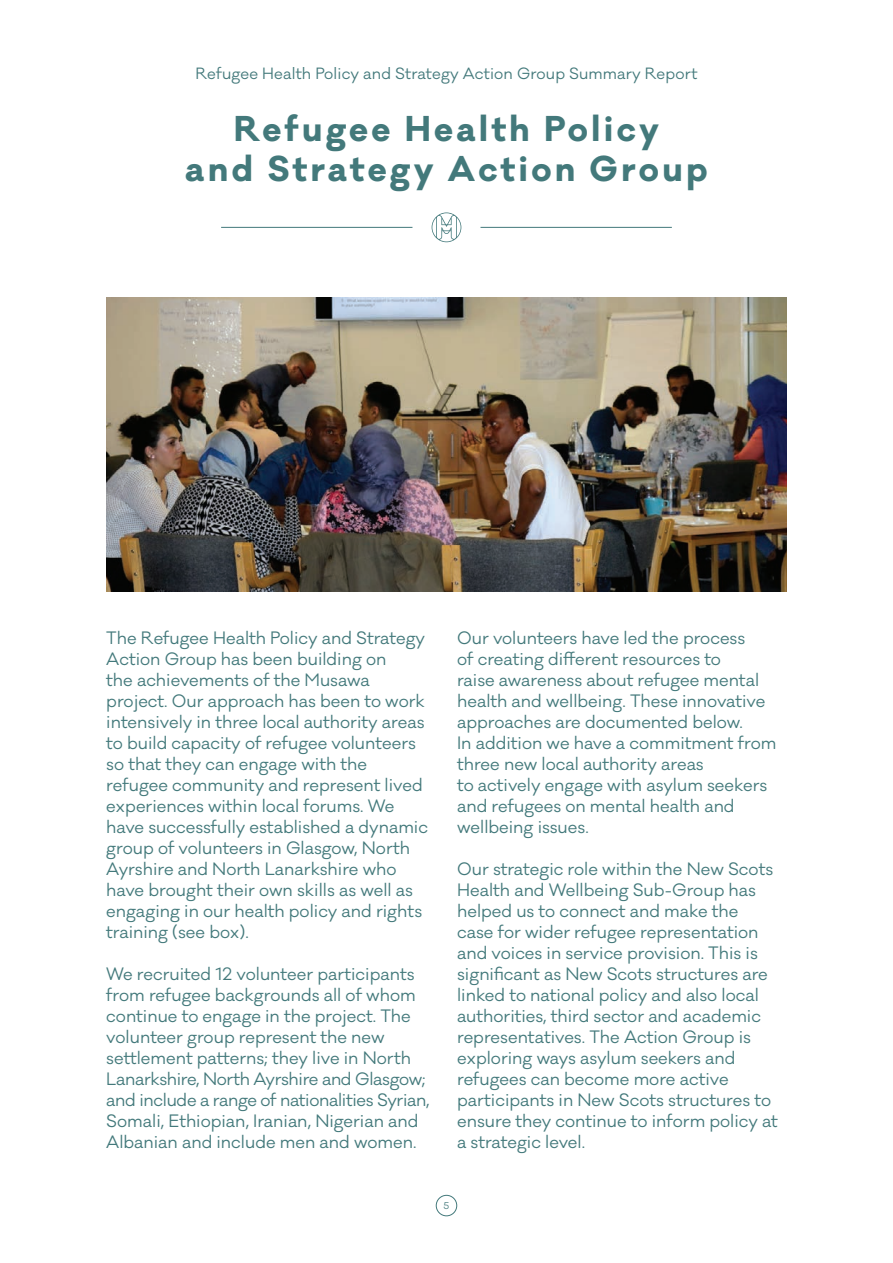
<style>
.page{position:relative;width:893px;height:1263px;background:#fff}
.page>*{position:absolute;margin:0;border:0;box-sizing:border-box;transform-origin:0 0}
.t1{font:700 33px/40.5px "Galano Classic";letter-spacing:.1em;color:#43797b;text-align:center}
.t2{font:16.5px/21px "Galano Classic";color:#43797b}
.t3{font:15px "Galano Classic";letter-spacing:.01em;color:#43797b}
.t4{font:9px "Galano Classic";color:#43797b}
</style>
<div class="page">
<div style="left:436px;top:1195px;width:21px;height:21px;border:1px solid #43797b;border-radius:50%"></div>
<hr style="left:221px;top:227px;width:191px;height:1px;background:#43797b">
<hr style="left:480px;top:227px;width:192px;height:1px;background:#43797b">
<svg style="left:432px;top:212px;width:29px;height:30px"></svg>
<img style="left:106px;top:298px;width:681px;height:294px">
<p class="t3" style="left:196px;top:64px;width:503px">Refugee Health Policy and Strategy Action Group Summary Report</p>
<h1 class="t1" style="left:185px;top:108px;width:524px">Refugee Health Policy<br>and Strategy Action Group</h1>
<p class="t2" style="left:106px;top:628px;width:323px">The Refugee Health Policy and Strategy Action Group has been building on<br>the achievements of the Musawa project. Our approach has been to work intensively in three local authority areas to build capacity of refugee volunteers so that they can engage with the refugee community and represent lived experiences within local forums. We have successfully established a dynamic group of volunteers in Glasgow, North Ayrshire and North Lanarkshire who have brought their own skills as well as engaging in our health policy and rights training (see box).</p>
<p class="t2" style="left:106px;top:964px;width:325px">We recruited 12 volunteer participants from refugee backgrounds all of whom continue to engage in the project. The volunteer group represent the new settlement patterns; they live in North Lanarkshire, North Ayrshire and Glasgow; and include a range of nationalities Syrian, Somali, Ethiopian, Iranian, Nigerian and Albanian and include men and women.</p>
<p class="t2" style="left:457px;top:628px;width:321px">Our volunteers have led the process<br>of creating different resources to<br>raise awareness about refugee mental health and wellbeing. These innovative approaches are documented below.<br>In addition we have a commitment from three new local authority areas<br>to actively engage with asylum seekers and refugees on mental health and wellbeing issues.</p>
<p class="t2" style="left:457px;top:859px;width:322px">Our strategic role within the New Scots Health and Wellbeing Sub-Group has helped us to connect and make the case for wider refugee representation and voices in service provision. This is significant as New Scots structures are linked to national policy and also local authorities, third sector and academic representatives. The Action Group is exploring ways asylum seekers and refugees can become more active participants in New Scots structures to ensure they continue to inform policy at a strategic level.</p>
<p class="t4" style="left:444px;top:1200px;width:7px">5</p>
</div>
